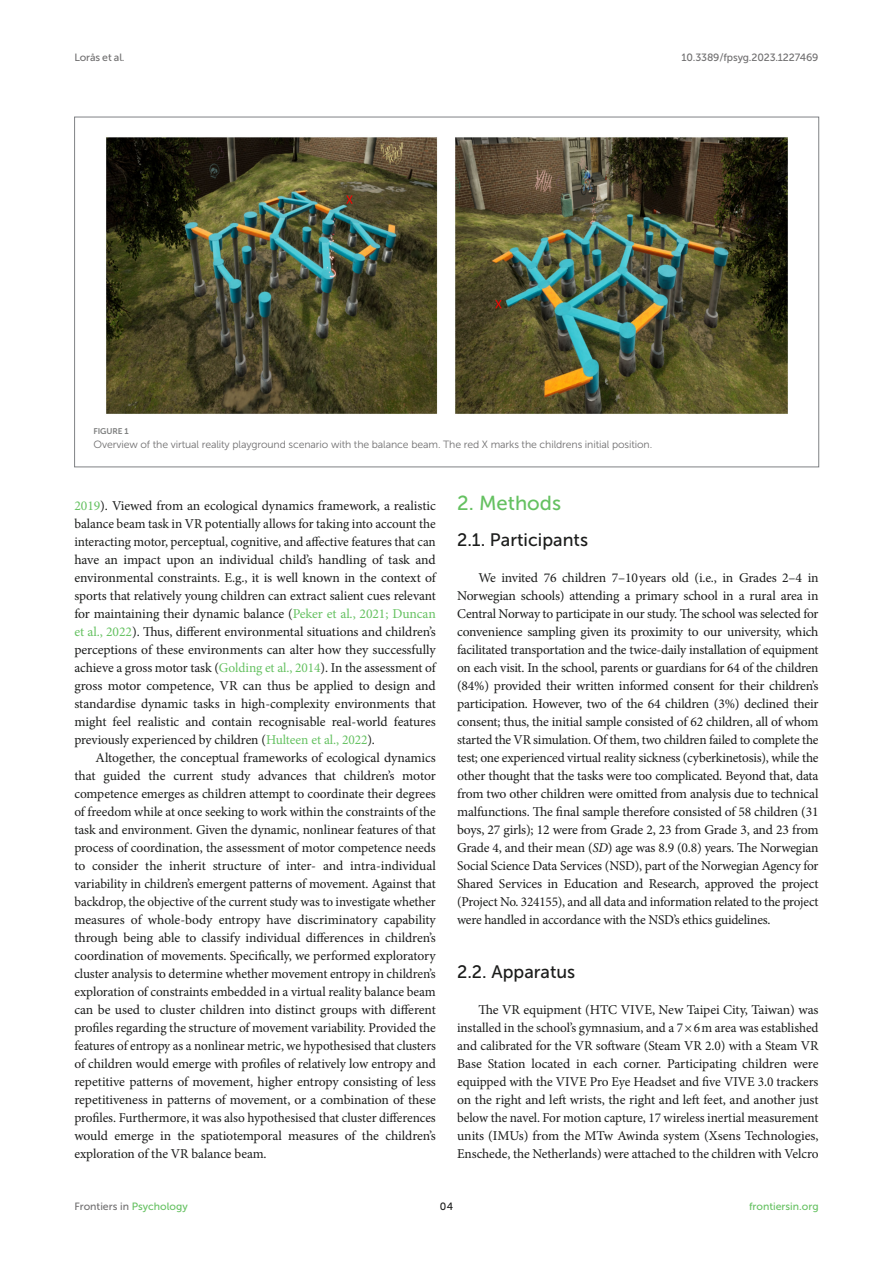
<style>
.page{position:relative;width:893px;height:1263px;background:#fff}
.page>*{position:absolute;margin:0;border:0;box-sizing:border-box;transform-origin:0 0}
.HEAD_1{font:20.25px "Museo Sans 500";color:#65c161}
.HEAD_2_after_HEAD_1{font:18px "Museo Sans 500";color:#1b1c1b}
.HEAD_2{font:18px "Museo Sans 500";color:#1b1c1b}
.TEXT{font:13.5px/18px "Minion Pro";letter-spacing:-.005em;color:#1b1c1b;text-align:justify}
.TEXT_FLUSH{font:13.5px/18px "Minion Pro";letter-spacing:-.015em;color:#1b1c1b;text-align:justify}
.FIG_LEG{font:10.5px "Museo Sans 300";letter-spacing:-.01em;color:#706f70}
.t1{font:10.5px "Museo Sans 500";letter-spacing:-.015em;color:#706f70}
.t2{font:10.5px "Museo Sans 500";color:#65c161}
.t3{font:10.5px "Museo Sans 500";color:#1b1c1b}
.FIG_HD{font:8.25px "Museo Sans 700";letter-spacing:-.01em;color:#7e7f7f}
.s1{color:#65c161}
.s2{font-style:italic}
</style>
<div class="page">
<img style="left:106px;top:137px;width:682px;height:277px">
<p class="t1" style="left:74px;top:51px;width:52px">Lorås et al.</p>
<p class="t1" style="left:682px;top:51px;width:138px">10.3389/fpsyg.2023.1227469</p>
<p class="FIG_HD" style="left:94px;top:427px;width:37px">FIGURE 1</p>
<p class="FIG_LEG" style="left:94px;top:439px;width:560px">Overview of the virtual reality playground scenario with the balance beam. The red X marks the childrens initial position.</p>
<p class="TEXT" style="left:74px;top:497px;width:363px"><span class="s1">2019</span>). Viewed from an ecological dynamics framework, a realistic balance beam task in VR potentially allows for taking into account the interacting motor, perceptual, cognitive, and affective features that can have an impact upon an individual child’s handling of task and environmental constraints. E.g., it is well known in the context of sports that relatively young children can extract salient cues relevant for maintaining their dynamic balance (<span class="s1">Peker et al., 2021; Duncan et al., 2022</span>). Thus, different environmental situations and children’s perceptions of these environments can alter how they successfully achieve a gross motor task (<span class="s1">Golding et al., 2014</span>). In the assessment of gross motor competence, VR can thus be applied to design and standardise dynamic tasks in high-complexity environments that might feel realistic and contain recognisable real-world features previously experienced by children (<span class="s1">Hulteen et al., 2022</span>).</p>
<p class="TEXT" style="left:74px;top:749px;width:363px;text-indent:21px">Altogether, the conceptual frameworks of ecological dynamics that guided the current study advances that children’s motor competence emerges as children attempt to coordinate their degrees of freedom while at once seeking to work within the constraints of the task and environment. Given the dynamic, nonlinear features of that process of coordination, the assessment of motor competence needs to consider the inherit structure of inter- and intra-individual variability in children’s emergent patterns of movement. Against that backdrop, the objective of the current study was to investigate whether measures of whole-body entropy have discriminatory capability through being able to classify individual differences in children’s coordination of movements. Specifically, we performed exploratory cluster analysis to determine whether movement entropy in children’s exploration of constraints embedded in a virtual reality balance beam can be used to cluster children into distinct groups with different profiles regarding the structure of movement variability. Provided the features of entropy as a nonlinear metric, we hypothesised that clusters of children would emerge with profiles of relatively low entropy and repetitive patterns of movement, higher entropy consisting of less repetitiveness in patterns of movement, or a combination of these profiles. Furthermore, it was also hypothesised that cluster differences would emerge in the spatiotemporal measures of the children’s exploration of the VR balance beam.</p>
<p class="HEAD_1" style="left:457px;top:492px;width:106px">2. Methods</p>
<p class="HEAD_2_after_HEAD_1" style="left:457px;top:530px;width:132px">2.1. Participants</p>
<p class="TEXT_FLUSH" style="left:457px;top:569px;width:363px;text-indent:21px">We invited 76 children 7–10years old (i.e., in Grades 2–4 in Norwegian schools) attending a primary school in a rural area in Central Norway to participate in our study. The school was selected for convenience sampling given its proximity to our university, which facilitated transportation and the twice-daily installation of equipment on each visit. In the school, parents or guardians for 64 of the children (84%) provided their written informed consent for their children’s participation. However, two of the 64 children (3%) declined their consent; thus, the initial sample consisted of 62 children, all of whom started the VR simulation. Of them, two children failed to complete the test; one experienced virtual reality sickness (cyberkinetosis), while the other thought that the tasks were too complicated. Beyond that, data from two other children were omitted from analysis due to technical malfunctions. The final sample therefore consisted of 58 children (31 boys, 27 girls); 12 were from Grade 2, 23 from Grade 3, and 23 from Grade 4, and their mean (<span class="s2">SD</span>) age was 8.9 (0.8) years. The Norwegian Social Science Data Services (NSD), part of the Norwegian Agency for Shared Services in Education and Research, approved the project (Project No. 324155), and all data and information related to the project were handled in accordance with the NSD’s ethics guidelines.</p>
<p class="HEAD_2" style="left:457px;top:962px;width:120px">2.2. Apparatus</p>
<p class="TEXT_FLUSH" style="left:457px;top:1001px;width:363px;text-indent:21px">The VR equipment (HTC VIVE, New Taipei City, Taiwan) was installed in the school’s gymnasium, and a 7×6m area was established and calibrated for the VR software (Steam VR 2.0) with a Steam VR Base Station located in each corner. Participating children were equipped with the VIVE Pro Eye Headset and five VIVE 3.0 trackers on the right and left wrists, the right and left feet, and another just below the navel. For motion capture, 17 wireless inertial measurement units (IMUs) from the MTw Awinda system (Xsens Technologies, Enschede, the Netherlands) were attached to the children with Velcro</p>
<p class="t1" style="left:74px;top:1200px;width:115px">Frontiers in <span class="s1">Psychology</span></p>
<p class="t3" style="left:440px;top:1200px;width:15px">04</p>
<p class="t2" style="left:749px;top:1200px;width:71px">frontiersin.org</p>
</div>
